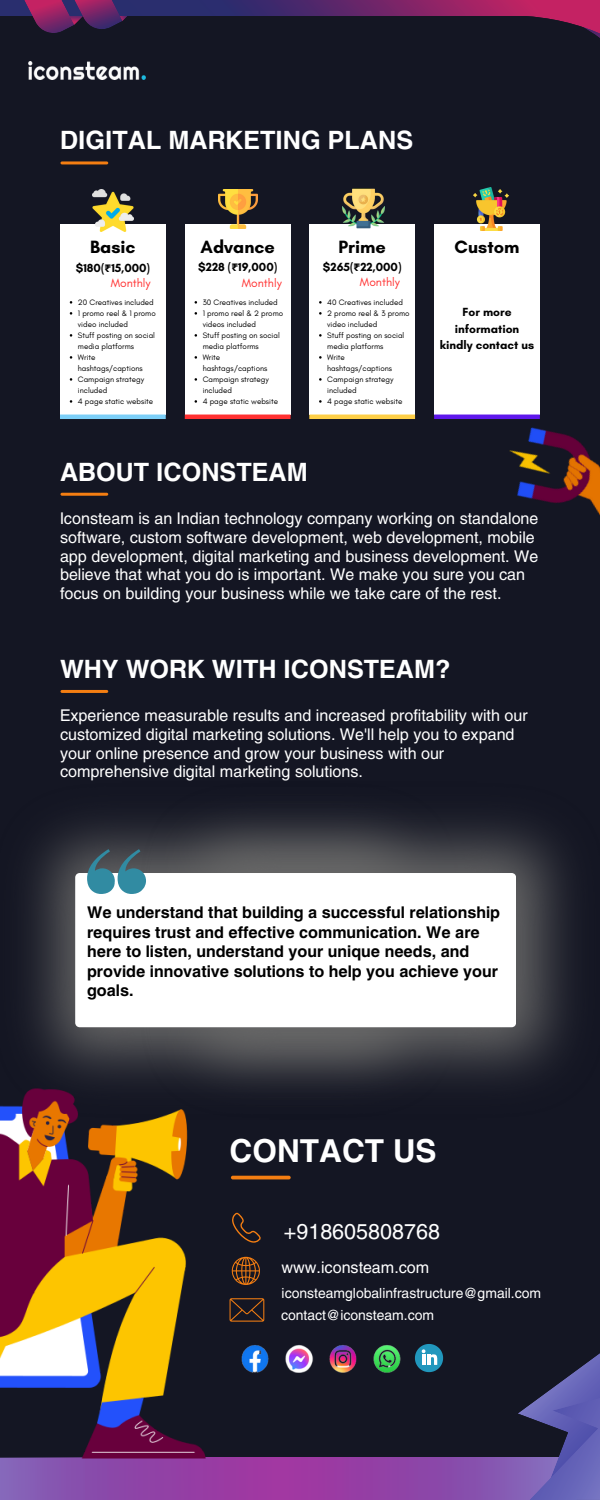
<style>
.page{position:relative;width:600px;height:1500px;background:#141623}
.page>*{position:absolute;margin:0;border:0;box-sizing:border-box;transform-origin:0 0}
.t1{font:700 31.3px "Helios";color:#fff}
.t2{font:700 25px "Helios";color:#fff}
.t3{font:21.3px "Helios";color:#fff}
.t4{font:700 18.1px "Glacial Indifference";color:#000}
.t5{font:16px/18.8px "Helios";color:#fff}
.t6{font:700 16px/19.5px "Helios";color:#000}
.t7{font:13.8px "Helios";color:#fff}
.t8{font:700 12px/16.5px "Glacial Indifference";color:#000;text-align:center}
.t9{font:12px "Glacial Indifference";color:#ff3131}
.t10{font:8px/11px "Glacial Indifference";color:#000}
.s1{font-family:"Noto Sans Gurmukhi"}
</style>
<div class="page">
<svg style="left:0;top:0;width:600px;height:62px"></svg>
<svg style="left:14px;top:0;width:122px;height:34px"></svg>
<img style="left:28px;top:62px;width:118px;height:18px">
<div style="left:60px;top:224px;width:106px;height:191px;background:#fff"></div>
<hr style="left:60px;top:415px;width:106px;height:4px;background:#7ccff8">
<div style="left:185px;top:224px;width:106px;height:191px;background:#fff"></div>
<hr style="left:185px;top:415px;width:106px;height:4px;background:#ff3131">
<img style="left:92px;top:190px;width:42px;height:41px">
<div style="left:309px;top:224px;width:106px;height:191px;background:#fff"></div>
<hr style="left:309px;top:415px;width:106px;height:4px;background:#fecf47">
<div style="left:434px;top:224px;width:106px;height:191px;background:#fff"></div>
<hr style="left:434px;top:415px;width:106px;height:4px;background:#5e17eb">
<img style="left:343px;top:188px;width:42px;height:41px">
<img style="left:218px;top:190px;width:39px;height:39px">
<img style="left:473px;top:187px;width:36px;height:44px">
<hr style="left:60px;top:161px;width:48px;height:3px;background:#f47e12;border-radius:2px">
<svg style="left:0;top:1458px;width:600px;height:42px;background:#8c4aaa"></svg>
<hr style="left:60px;top:493px;width:48px;height:3px;background:#f47e12;border-radius:2px">
<hr style="left:60px;top:690px;width:48px;height:3px;background:#f47e12;border-radius:2px">
<img style="left:29px;top:820px;width:109px;height:243px">
<img style="left:138px;top:812px;width:432px;height:277px">
<div style="left:75px;top:873px;width:441px;height:154px;background:#fff"></div>
<svg style="left:87px;top:849px;width:59px;height:45px;background:#4d7b89"></svg>
<img style="left:476px;top:414px;width:124px;height:102px">
<img style="left:0;top:1063px;width:229px;height:421px">
<hr style="left:231px;top:1176px;width:60px;height:3px;background:#f47e12;border-radius:2px">
<img style="left:241px;top:1345px;width:160px;height:28px">
<svg style="left:415px;top:1344px;width:28px;height:28px"></svg>
<svg style="left:230px;top:1298px;width:34px;height:24px"></svg>
<svg style="left:232px;top:1257px;width:28px;height:28px"></svg>
<svg style="left:232px;top:1212px;width:29px;height:31px"></svg>
<p class="t2" style="left:60px;top:125px;width:355px">DIGITAL MARKETING PLANS</p>
<p class="t4" style="left:201px;top:236px;width:76px">Advance</p>
<p class="t8" style="left:198px;top:259px;width:80px">$228 (<span class="s1">₹</span>19,000)</p>
<p class="t10" style="left:203px;top:296px;width:77px">30 Creatives included</p>
<p class="t10" style="left:203px;top:307px;width:82px">1 promo reel &amp; 2 promo videos included</p>
<p class="t10" style="left:203px;top:329px;width:79px">Stuff posting on social media platforms</p>
<p class="t10" style="left:203px;top:351px;width:66px">Write hashtags/captions</p>
<p class="t10" style="left:203px;top:373px;width:68px">Campaign strategy included</p>
<p class="t10" style="left:203px;top:395px;width:77px">4 page static website</p>
<p class="t4" style="left:90px;top:236px;width:47px">Basic</p>
<p class="t8" style="left:76px;top:260px;width:76px">$180(<span class="s1">₹</span>15,000)</p>
<p class="t10" style="left:78px;top:296px;width:77px">20 Creatives included</p>
<p class="t10" style="left:78px;top:307px;width:79px">1 promo reel &amp; 1 promo video included</p>
<p class="t10" style="left:78px;top:329px;width:79px">Stuff posting on social media platforms</p>
<p class="t10" style="left:78px;top:351px;width:66px">Write hashtags/captions</p>
<p class="t10" style="left:78px;top:373px;width:68px">Campaign strategy included</p>
<p class="t10" style="left:78px;top:395px;width:77px">4 page static website</p>
<p class="t9" style="left:111px;top:275px;width:41px">Monthly</p>
<p class="t9" style="left:242px;top:275px;width:41px">Monthly</p>
<p class="t4" style="left:339px;top:236px;width:49px">Prime</p>
<p class="t8" style="left:323px;top:259px;width:80px">$265(<span class="s1">₹</span>22,000)</p>
<p class="t10" style="left:327px;top:296px;width:77px">40 Creatives included</p>
<p class="t10" style="left:327px;top:307px;width:84px">2 promo reel &amp; 3 promo video included</p>
<p class="t10" style="left:327px;top:329px;width:79px">Stuff posting on social media platforms</p>
<p class="t10" style="left:327px;top:351px;width:66px">Write hashtags/captions</p>
<p class="t10" style="left:327px;top:373px;width:68px">Campaign strategy included</p>
<p class="t10" style="left:327px;top:395px;width:77px">4 page static website</p>
<p class="t9" style="left:360px;top:275px;width:41px">Monthly</p>
<p class="t4" style="left:455px;top:236px;width:66px">Custom</p>
<p class="t8" style="left:440px;top:304px;width:96px">For more information kindly contact us</p>
<p class="t2" style="left:60px;top:456px;width:249px">ABOUT ICONSTEAM</p>
<p class="t5" style="left:60px;top:509px;width:480px">Iconsteam is an Indian technology company working on standalone software, custom software development, web development, mobile app development, digital marketing and business development. We believe that what you do is important. We make you sure you can focus on building your business while we take care of the rest.</p>
<p class="t2" style="left:60px;top:653px;width:392px">WHY WORK WITH ICONSTEAM?</p>
<p class="t5" style="left:60px;top:706px;width:469px">Experience measurable results and increased profitability with our customized digital marketing solutions. We'll help you to expand your online presence and grow your business with our comprehensive digital marketing solutions.</p>
<p class="t6" style="left:87px;top:903px;width:415px">We understand that building a successful relationship requires trust and effective communication. We are here to listen, understand your unique needs, and provide innovative solutions to help you achieve your goals.</p>
<p class="t1" style="left:230px;top:1131px;width:209px">CONTACT US</p>
<p class="t3" style="left:284px;top:1218px;width:158px">+918605808768</p>
<p class="t5" style="left:282px;top:1258px;width:149px">www.iconsteam.com</p>
<p class="t7" style="left:282px;top:1285px;width:261px">iconsteamglobalinfrastructure@gmail.com</p>
<p class="t7" style="left:281px;top:1306px;width:155px">contact@iconsteam.com</p>
</div>
